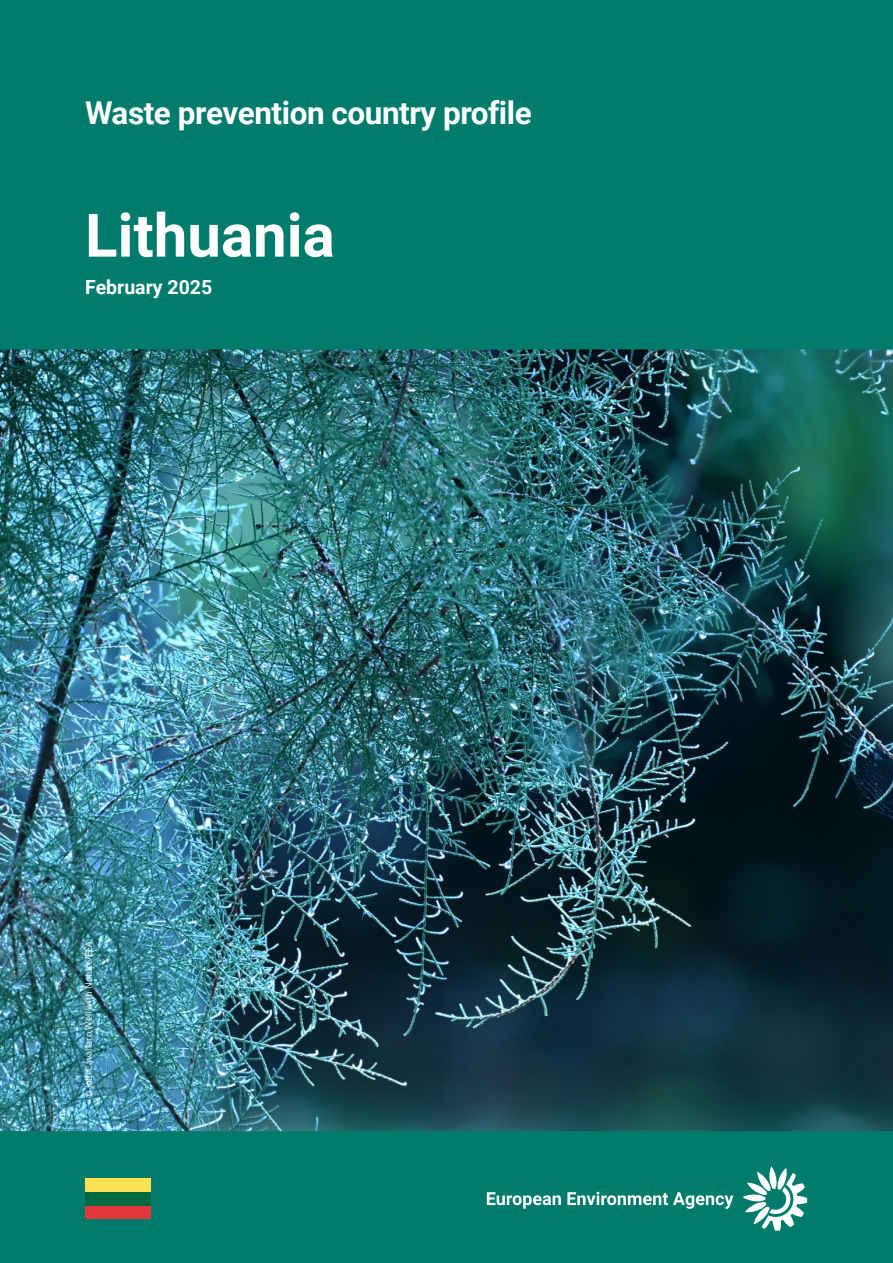
<style>
.page{position:relative;width:893px;height:1263px;background:#fff}
.page>*{position:absolute;margin:0;border:0;box-sizing:border-box;transform-origin:0 0}
.T_1{font:700 60px "Roboto";color:#fff}
.Cover_Title{font:700 31.5px "Roboto";letter-spacing:-.015em;color:#fff}
.T_1-2{font:700 19.5px "Roboto";color:#fff}
.T_1-3{font:9px "Open Sans";color:#fff}
</style>
<div class="page">
<img style="left:0;top:349px;width:893px;height:782px">
<div style="left:0;top:1131px;width:893px;height:132px;background:#007b6c"></div>
<svg style="left:742px;top:1166px;width:65px;height:65px"></svg>
<svg style="left:487px;top:1192px;width:74px;height:17px"></svg>
<svg style="left:567px;top:1192px;width:166px;height:17px"></svg>
<div style="left:1px;top:1px;width:891px;height:348px;background:#007b6c"></div>
<div style="left:0;top:0;width:893px;height:349px;border:2px solid #007b6c"></div>
<div style="left:85px;top:1178px;width:66px;height:14px;background:#ffe152"></div>
<div style="left:85px;top:1205px;width:66px;height:14px;background:#e1373d"></div>
<div style="left:85px;top:1192px;width:66px;height:13px;background:#00693f"></div>
<p class="Cover_Title" style="left:85px;top:91px;width:448px">Waste prevention country profile</p>
<p class="T_1" style="left:85px;top:193px;width:251px">Lithuania</p>
<p class="T_1-2" style="left:85px;top:273px;width:129px">February 2025</p>
<p class="T_1-3" style="left:82px;top:1098px;width:159px;rotate:-90deg">© Joël Cavallaro,Well with Nature/EEA</p>
</div>
